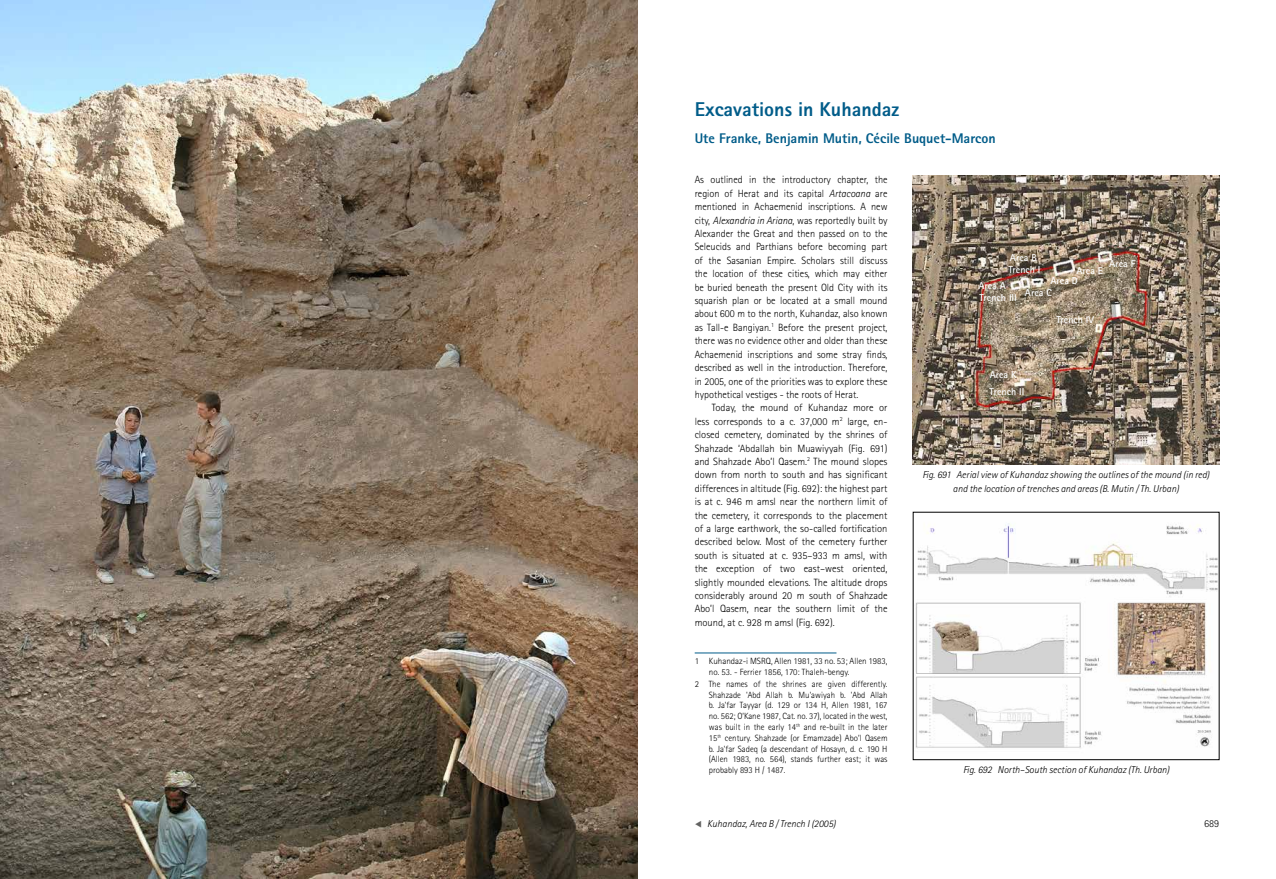
<style>
.page{position:relative;width:1276px;height:879px;background:#fff}
.page>*{position:absolute;margin:0;border:0;box-sizing:border-box;transform-origin:0 0}
.t1{font:800 20px "Rotis Sans Serif Std";color:#005c89}
.t2{font:800 14px "Rotis Sans Serif Std";color:#005c89}
.t3{font:300 10.5px/13.4px "Rotis Sans Serif Std";color:#000;text-align:justify}
.t4{font:italic 300 10px/13.4px "Rotis Sans Serif Std";color:#000;text-align:center}
.t5{font:700 10px/11.9px "Rotis Sans Serif Std";color:#fff}
.t6{font:300 9px/10.8px "Rotis Sans Serif Std";color:#000}
.s1{font-style:italic}
.s2{color:#636362}
</style>
<div class="page">
<hr style="left:694px;top:653px;width:142px;height:1px;background:#005c89">
<img style="left:0;top:0;width:638px;height:879px">
<img style="left:915px;top:523px;width:302px;height:226px">
<img style="left:913px;top:176px;width:306px;height:289px">
<h1 class="t1" style="left:694px;top:97px;width:206px">Excavations in Kuhandaz</h1>
<h2 class="t2" style="left:694px;top:130px;width:302px">Ute Franke, Benjamin Mutin, Cécile Buquet-Marcon</h2>
<p class="t3" style="left:694px;top:173px;width:194px">As outlined in the introductory chapter, the region of Herat and its capital <span class="s1">Artacoana</span> are mentioned in Achaemenid inscriptions. A new city, <span class="s1">Alexandria in Ariana</span>, was reportedly built by Alexander the Great and then passed on to the Seleucids and Parthians before becoming part of the Sasanian Empire. Scholars still discuss the location of these cities, which may either be buried beneath the present Old City with its squarish plan or be located at a small mound about 600 m to the north, Kuhandaz, also known as Tall-e Bangiyan.<sup>1</sup> Before the present project, there was no evidence other and older than these Achaemenid inscriptions and some stray finds, described as well in the introduction. Therefore, in 2005, one of the priorities was to explore these hypothetical vestiges - the roots of Herat.</p>
<p class="t3" style="left:694px;top:401px;width:194px;text-indent:17px">Today, the mound of Kuhandaz more or less corresponds to a c. 37,000 m<sup>2</sup> large, en&shy;closed cemetery, dominated by the shrines of Shahzade ‘Abdallah bin Muawiyyah (Fig. 691) and Shahzade Abo’l Qasem.<sup>2</sup> The mound slopes down from north to south and has significant differences in altitude (Fig. 692): the highest part is at c. 946 m amsl near the northern limit of the cemetery, it corresponds to the placement of a large earthwork, the so-called fortification described below. Most of the cemetery further south is situated at c. 935–933 m amsl, with the exception of two east–west oriented, slightly mounded elevations. The altitude drops considerably around 20 m south of Shahzade Abo’l Qasem, near the southern limit of the mound, at c. 928 m amsl (Fig. 692).</p>
<p class="t6" style="left:709px;top:655px;width:180px;text-indent:-14px">1 Kuhandaz-i MSRQ, Allen 1981, 33 no. 53; Allen 1983, no. 53. - Ferrier 1856, 170: Thaleh-bengy.</p>
<p class="t6" style="left:709px;top:678px;width:180px;text-align:justify;text-indent:-14px">2 The names of the shrines are given differently.<br>Shahzade 'Abd Allah b. Mu'awiyah b. 'Abd Allah b. Ja'far Tayyar (d. 129 or 134 H, Allen 1981, 167 no. 562; O’Kane 1987, Cat. no. 37), located in the west, was built in the early 14<sup>th</sup> and re-built in the later 15<sup>th</sup> century. Shahzade (or Emamzade) Abo’l Qasem b. Ja'far Sadeq (a descendant of Hosayn, d. c. 190 H (Allen 1983, no. 564), stands further east; it was probably 893 H / 1487.</p>
<p class="t4" style="left:694px;top:817px;width:143px"><span class="s2">▼</span> Kuhandaz, Area B / Trench I (2005)</p>
<p class="t5" style="left:1008px;top:251px;width:34px">Area B<br>Trench I</p>
<p class="t5" style="left:1109px;top:257px;width:28px">Area F</p>
<p class="t5" style="left:1076px;top:264px;width:28px">Area E</p>
<p class="t5" style="left:978px;top:280px;width:29px">Area A</p>
<p class="t5" style="left:1025px;top:275px;width:54px;text-indent:26px">Area D<br>Area C</p>
<p class="t5" style="left:979px;top:292px;width:39px">Trench III</p>
<p class="t5" style="left:989px;top:368px;width:29px">Area K</p>
<p class="t5" style="left:989px;top:385px;width:36px">Trench II</p>
<p class="t5" style="left:1056px;top:313px;width:39px">Trench IV</p>
<p class="t4" style="left:922px;top:468px;width:289px">Fig. 691 Aerial view of Kuhandaz showing the outlines of the mound (in red) and the location of trenches and areas (B. Mutin / Th. Urban)</p>
<p class="t4" style="left:963px;top:763px;width:208px">Fig. 692 North–South section of Kuhandaz (Th. Urban)</p>
<p class="t3" style="left:1204px;top:816px;width:17px">689</p>
</div>
